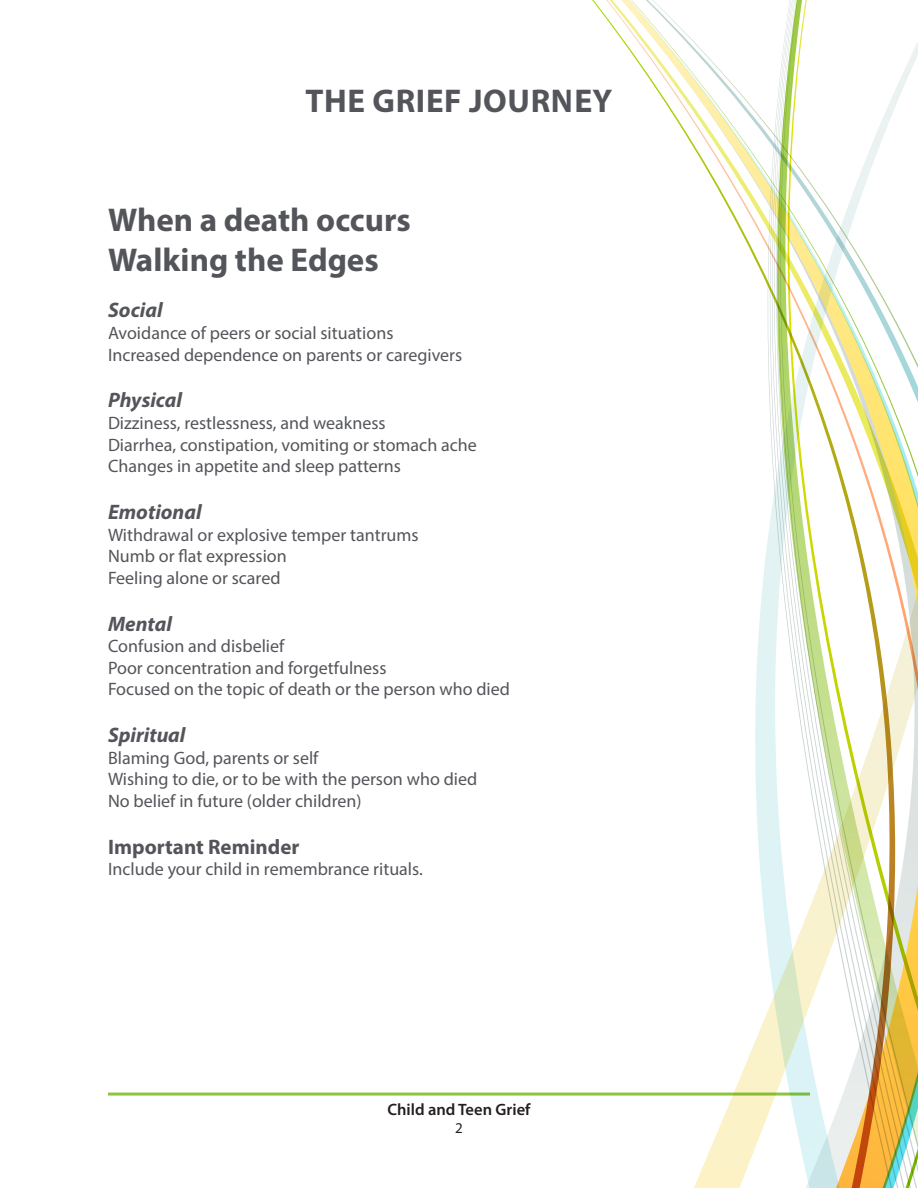
<style>
.page{position:relative;width:918px;height:1188px;background:#fff}
.page>*{position:absolute;margin:0;border:0;box-sizing:border-box;transform-origin:0 0}
.t1{font:700 33px "Myriad Pro";color:#54555a}
.t2{font:700 33px "Myriad Pro";letter-spacing:.02em;color:#54555a}
.t3{font:italic 700 21px "Myriad Pro";color:#54555a}
.t4{font:700 21px "Myriad Pro";color:#54555a}
.t5{font:18px "Myriad Pro";color:#54555a}
.t6{font:600 16.5px "Myriad Pro";color:#231f20}
.t7{font:15px "Myriad Pro";color:#231f20}
</style>
<div class="page">
<hr style="left:108px;top:1093px;width:702px;height:3px;background:#8bc640">
<svg style="left:620px;top:0;width:69px;height:1096px"></svg>
<svg style="left:689px;top:37px;width:66px;height:1151px"></svg>
<svg style="left:755px;top:0;width:163px;height:1188px"></svg>
<p class="t2" style="left:305px;top:79px;width:309px">THE GRIEF JOURNEY</p>
<p class="t1" style="left:108px;top:198px;width:304px">When a death occurs</p>
<p class="t1" style="left:108px;top:238px;width:272px">Walking the Edges</p>
<p class="t3" style="left:108px;top:297px;width:56px">Social</p>
<p class="t5" style="left:108px;top:322px;width:287px">Avoidance of peers or social situations</p>
<p class="t5" style="left:108px;top:343px;width:356px">Increased dependence on parents or caregivers</p>
<p class="t3" style="left:108px;top:387px;width:76px">Physical</p>
<p class="t5" style="left:108px;top:412px;width:279px">Dizziness, restlessness, and weakness</p>
<p class="t5" style="left:108px;top:433px;width:370px">Diarrhea, constipation, vomiting or stomach ache</p>
<p class="t5" style="left:108px;top:455px;width:295px">Changes in appetite and sleep patterns</p>
<p class="t3" style="left:108px;top:498px;width:95px">Emotional</p>
<p class="t5" style="left:108px;top:523px;width:312px">Withdrawal or explosive temper tantrums</p>
<p class="t5" style="left:108px;top:545px;width:180px">Numb or flat expression</p>
<p class="t5" style="left:108px;top:567px;width:174px">Feeling alone or scared</p>
<p class="t3" style="left:108px;top:610px;width:66px">Mental</p>
<p class="t5" style="left:108px;top:635px;width:178px">Confusion and disbelief</p>
<p class="t5" style="left:108px;top:657px;width:280px">Poor concentration and forgetfulness</p>
<p class="t5" style="left:108px;top:678px;width:404px">Focused on the topic of death or the person who died</p>
<p class="t3" style="left:108px;top:722px;width:79px">Spiritual</p>
<p class="t5" style="left:108px;top:747px;width:212px">Blaming God, parents or self</p>
<p class="t5" style="left:108px;top:768px;width:371px">Wishing to die, or to be with the person who died</p>
<p class="t5" style="left:108px;top:790px;width:255px">No belief in future (older children)</p>
<p class="t4" style="left:108px;top:833px;width:193px">Important Reminder</p>
<p class="t5" style="left:108px;top:858px;width:315px">Include your child in remembrance rituals.</p>
<p class="t6" style="left:388px;top:1099px;width:144px">Child and Teen Grief</p>
<p class="t7" style="left:455px;top:1119px;width:9px">2</p>
</div>
